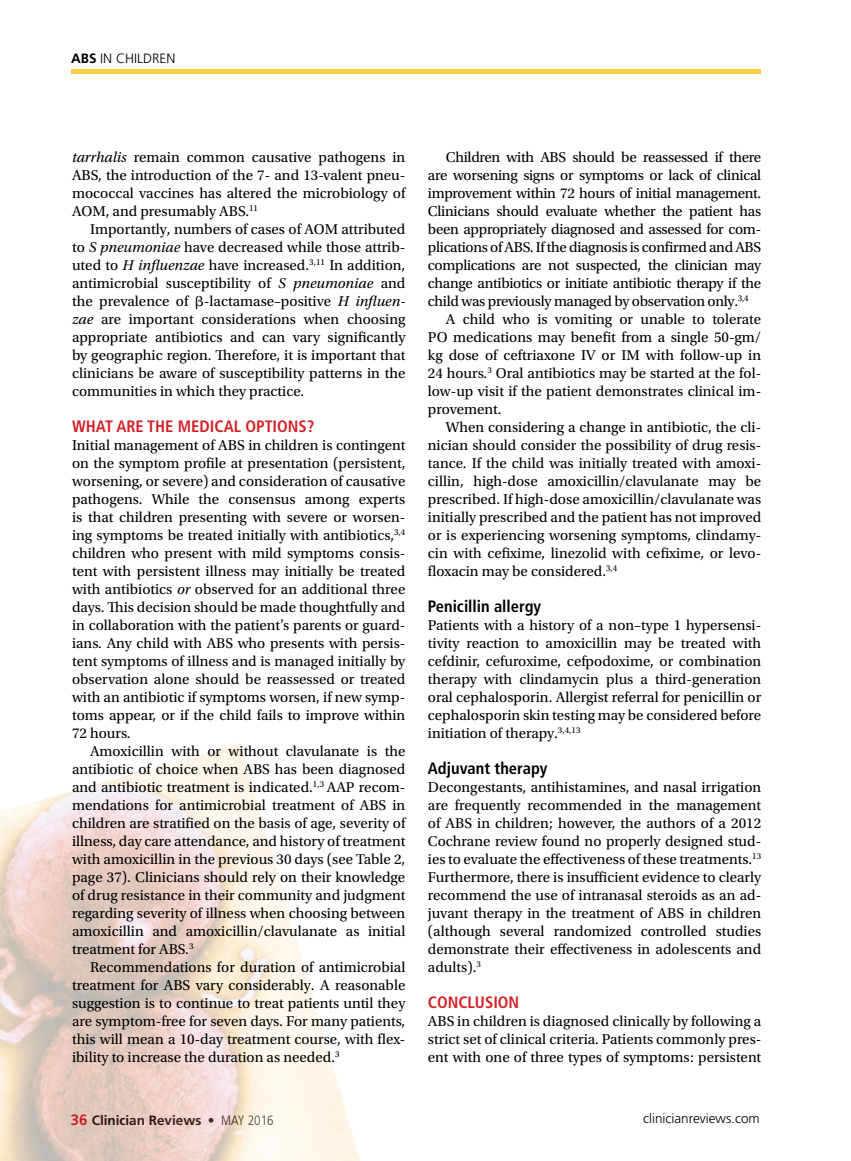
<style>
.page{position:relative;width:851px;height:1161px;background:#fff}
.page>*{position:absolute;margin:0;border:0;box-sizing:border-box;transform-origin:0 0}
.t1{font:700 condensed 16.5px "Frutiger LT Std";color:#d2232a}
.t2{font:700 condensed 16.5px "Frutiger LT Std";color:#000}
.t3{font:15px/18px "Utopia Std";color:#000;text-align:justify}
.t4{font:15px "Utopia Std";letter-spacing:-.02em;color:#000}
.t5{font:300 13.5px "Frutiger LT Std";color:#000}
.t6{font:700 13.5px "Frutiger LT Std";color:#000}
.s1{font-weight:700}
.s2{font-style:italic}
.s3{font-size:15px;color:#d71920}
.s4{font-weight:400;font-stretch:condensed}
.s5{font-weight:300;font-stretch:condensed}
</style>
<div class="page">
<div style="left:71px;top:69px;width:689px;height:5px;background:#f4d044"></div>
<img style="left:0;top:743px;width:360px;height:418px">
<p class="t5" style="left:71px;top:51px;width:106px"><span class="s1">ABS</span> IN CHILDREN</p>
<p class="t3" style="left:72px;top:148px;width:335px"><span class="s2">tarrhalis</span> remain common causative pathogens in ABS, the introduction of the 7- and 13-valent pneu&shy;mococcal vaccines has altered the microbiology of AOM, and presumably ABS.<sup>11</sup></p>
<p class="t3" style="left:72px;top:220px;width:335px;text-indent:18px">Importantly, numbers of cases of AOM attributed to <span class="s2">S pneumoniae</span> have decreased while those attrib&shy;uted to <span class="s2">H influenzae</span> have increased.<sup>3,11</sup> In addition, antimicrobial susceptibility of <span class="s2">S pneumoniae</span> and the prevalence of -lactamase–positive <span class="s2">H influen&shy;zae</span> are important considerations when choosing appropriate antibiotics and can vary significantly by geographic region. Therefore, it is important that clinicians be aware of susceptibility patterns in the communities in which they practice.</p>
<p class="t1" style="left:72px;top:416px;width:244px">WHAT ARE THE MEDICAL OPTIONS?</p>
<p class="t3" style="left:72px;top:436px;width:335px">Initial management of ABS in children is contingent on the symptom profile at presentation (persistent, worsening, or severe) and consideration of causative pathogens. While the consensus among experts is that children presenting with severe or worsen&shy;ing symptoms be treated initially with antibiotics,<sup>3,4 </sup>children who present with mild symptoms consis&shy;tent with persistent illness may initially be treated with antibiotics <span class="s2">or</span> observed for an additional three days. This decision should be made thoughtfully and in collaboration with the patient’s parents or guard&shy;ians. Any child with ABS who presents with persis&shy;tent symptoms of illness and is managed initially by observation alone should be reassessed or treated with an antibiotic if symptoms worsen, if new symp&shy;toms appear, or if the child fails to improve within 72 hours.</p>
<p class="t3" style="left:72px;top:742px;width:335px;text-indent:18px">Amoxicillin with or without clavulanate is the antibiotic of choice when ABS has been diagnosed and antibiotic treatment is indicated.<sup>1,3</sup> AAP recom&shy;mendations for antimicrobial treatment of ABS in children are stratified on the basis of age, severity of illness, day care attendance, and history of treatment with amoxicillin in the previous 30 days (see Table 2, page 37). Clinicians should rely on their knowledge of drug resistance in their community and judgment regarding severity of illness when choosing between amoxicillin and amoxicillin/clavulanate as initial treatment for ABS.<sup>3</sup></p>
<p class="t3" style="left:72px;top:958px;width:335px;text-indent:18px">Recommendations for duration of antimicrobial treatment for ABS vary considerably. A reasonable suggestion is to continue to treat patients until they are symptom-free for seven days. For many patients, this will mean a 10-day treatment course, with flex&shy;ibility to increase the duration as needed.<sup>3</sup></p>
<p class="t4" style="left:446px;top:149px;width:317px">Children with ABS should be reassessed if there</p>
<p class="t4" style="left:428px;top:167px;width:335px">are worsening signs or symptoms or lack of clinical</p>
<p class="t4" style="left:428px;top:185px;width:335px">improvement within 72 hours of initial management.</p>
<p class="t4" style="left:428px;top:203px;width:335px">Clinicians should evaluate whether the patient has</p>
<p class="t4" style="left:428px;top:221px;width:335px">been appropriately diagnosed and assessed for com-</p>
<p class="t4" style="left:428px;top:239px;width:335px">plications of ABS. If the diagnosis is confirmed and ABS</p>
<p class="t4" style="left:428px;top:257px;width:335px">complications are not suspected, the clinician may</p>
<p class="t4" style="left:428px;top:275px;width:335px">change antibiotics or initiate antibiotic therapy if the</p>
<p class="t4" style="left:428px;top:293px;width:322px">child was previously managed by observation only.<sup>3,4</sup></p>
<p class="t3" style="left:446px;top:310px;width:317px">A child who is vomiting or unable to tolerate</p>
<p class="t3" style="left:428px;top:328px;width:335px">PO medications may benefit from a single 50-gm/</p>
<p class="t3" style="left:428px;top:346px;width:335px">kg dose of ceftriaxone IV or IM with follow-up in</p>
<p class="t3" style="left:428px;top:364px;width:335px">24 hours.<sup>3</sup> Oral antibiotics may be started at the fol-</p>
<p class="t3" style="left:428px;top:382px;width:335px">low-up visit if the patient demonstrates clinical im-</p>
<p class="t3" style="left:428px;top:400px;width:75px">provement.</p>
<p class="t3" style="left:446px;top:418px;width:317px">When considering a change in antibiotic, the cli-</p>
<p class="t3" style="left:428px;top:436px;width:335px">nician should consider the possibility of drug resis-</p>
<p class="t3" style="left:428px;top:454px;width:335px">tance. If the child was initially treated with amoxi-</p>
<p class="t3" style="left:428px;top:472px;width:335px">cillin, high-dose amoxicillin/clavulanate may be</p>
<p class="t3" style="left:428px;top:490px;width:335px">prescribed. If high-dose amoxicillin/clavulanate was</p>
<p class="t3" style="left:428px;top:508px;width:335px">initially prescribed and the patient has not improved</p>
<p class="t3" style="left:428px;top:526px;width:335px">or is experiencing worsening symptoms, clindamy-</p>
<p class="t3" style="left:428px;top:544px;width:335px">cin with cefixime, linezolid with cefixime, or levo-</p>
<p class="t3" style="left:428px;top:562px;width:191px">floxacin may be considered.<sup>3,4</sup></p>
<p class="t2" style="left:428px;top:596px;width:115px">Penicillin allergy</p>
<p class="t3" style="left:428px;top:616px;width:335px">Patients with a history of a non–type 1 hypersensi&shy;tivity reaction to amoxicillin may be treated with cefdinir, cefuroxime, cefpodoxime, or combination therapy with clindamycin plus a third-generation oral cephalosporin. Allergist referral for penicillin or cephalosporin skin testing may be considered before initiation of therapy.<sup>3,4,13</sup></p>
<p class="t2" style="left:428px;top:758px;width:121px">Adjuvant therapy</p>
<p class="t3" style="left:428px;top:778px;width:335px">Decongestants, antihistamines, and nasal irrigation are frequently recommended in the management of ABS in children; however, the authors of a 2012<br>Cochrane review found no properly designed stud&shy;ies to evaluate the effectiveness of these treatments.<sup>13<br></sup>Furthermore, there is insufficient evidence to clearly recommend the use of intranasal steroids as an ad&shy;juvant therapy in the treatment of ABS in children (although several randomized controlled studies demonstrate their effectiveness in adolescents and adults).<sup>3</sup></p>
<p class="t1" style="left:428px;top:992px;width:93px">CONCLUSION</p>
<p class="t3" style="left:428px;top:1012px;width:335px">ABS in children is diagnosed clinically by following a strict set of clinical criteria. Patients commonly pres&shy;ent with one of three types of symptoms: persistent</p>
<p class="t6" style="left:71px;top:1112px;width:204px"><span class="s3">36</span> Clinician Reviews <span class="s4">•</span> <span class="s5">MAY 2016</span></p>
<p class="t5" style="left:643px;top:1111px;width:118px">clinicianreviews.com</p>
</div>
